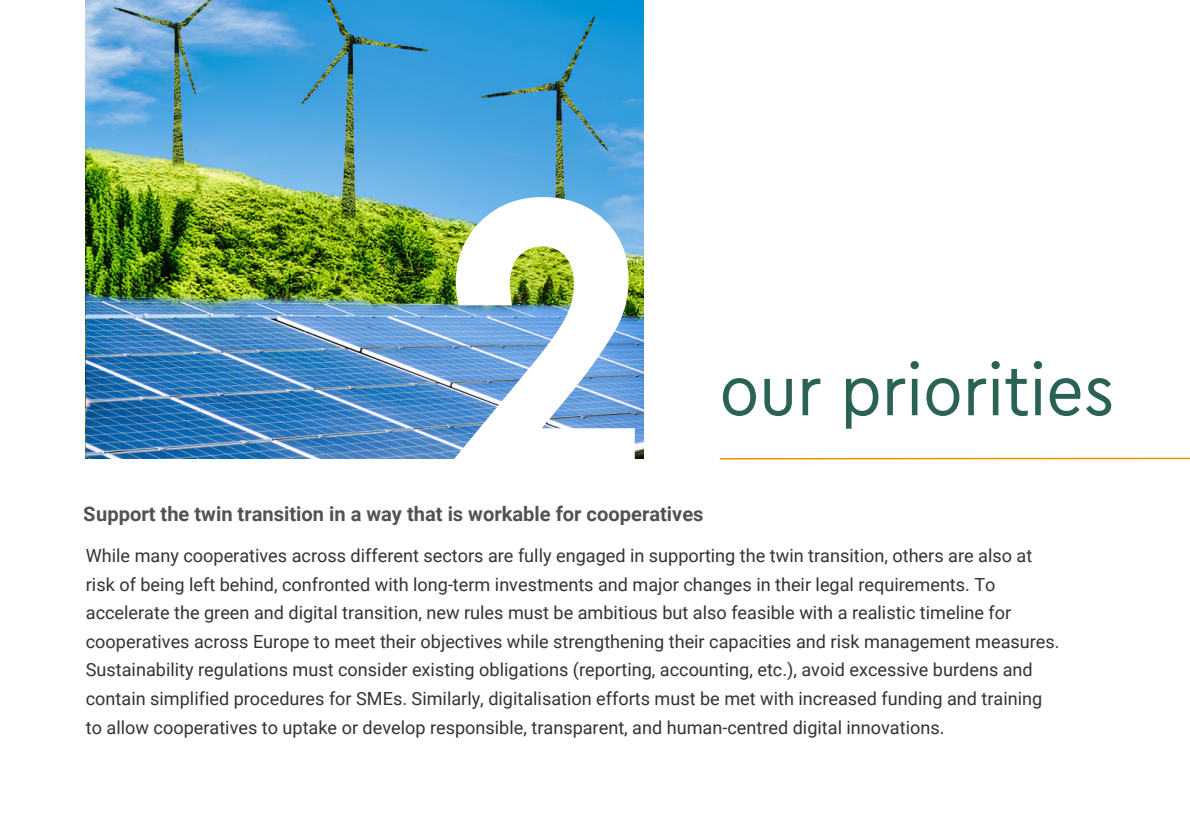
<style>
.page{position:relative;width:1190px;height:839px;background:#fff}
.page>*{position:absolute;margin:0;border:0;box-sizing:border-box;transform-origin:0 0}
.t1{font:700 411.2px "Cera Compact Pro";color:#fff}
.t2{font:74.6px "Cera Compact Pro";color:#2a6355}
.t3{font:700 20px "Roboto";color:#373131}
.t4{font:18.2px/28.4px "Roboto";color:#373131}
</style>
<div class="page">
<img style="left:86px;top:0;width:558px;height:459px">
<svg style="left:719px;top:457px;width:471px;height:3px"></svg>
<p class="t1" style="left:438px;top:141px;width:217px">2</p>
<p class="t2" style="left:720px;top:355px;width:396px">our priorities</p>
<p class="t3" style="left:84px;top:502px;width:621px">Support the twin transition in a way that is workable for cooperatives</p>
<h2 class="t4" style="left:86px;top:542px;width:975px">While many cooperatives across different sectors are fully engaged in supporting the twin transition, others are also at risk of being left behind, confronted with long-term investments and major changes in their legal requirements. To accelerate the green and digital transition, new rules must be ambitious but also feasible with a realistic timeline for cooperatives across Europe to meet their objectives while strengthening their capacities and risk management measures.<br>Sustainability regulations must consider existing obligations (reporting, accounting, etc.), avoid excessive burdens and contain simplified procedures for SMEs. Similarly, digitalisation efforts must be met with increased funding and training to allow cooperatives to uptake or develop responsible, transparent, and human-centred digital innovations.</h2>
</div>
